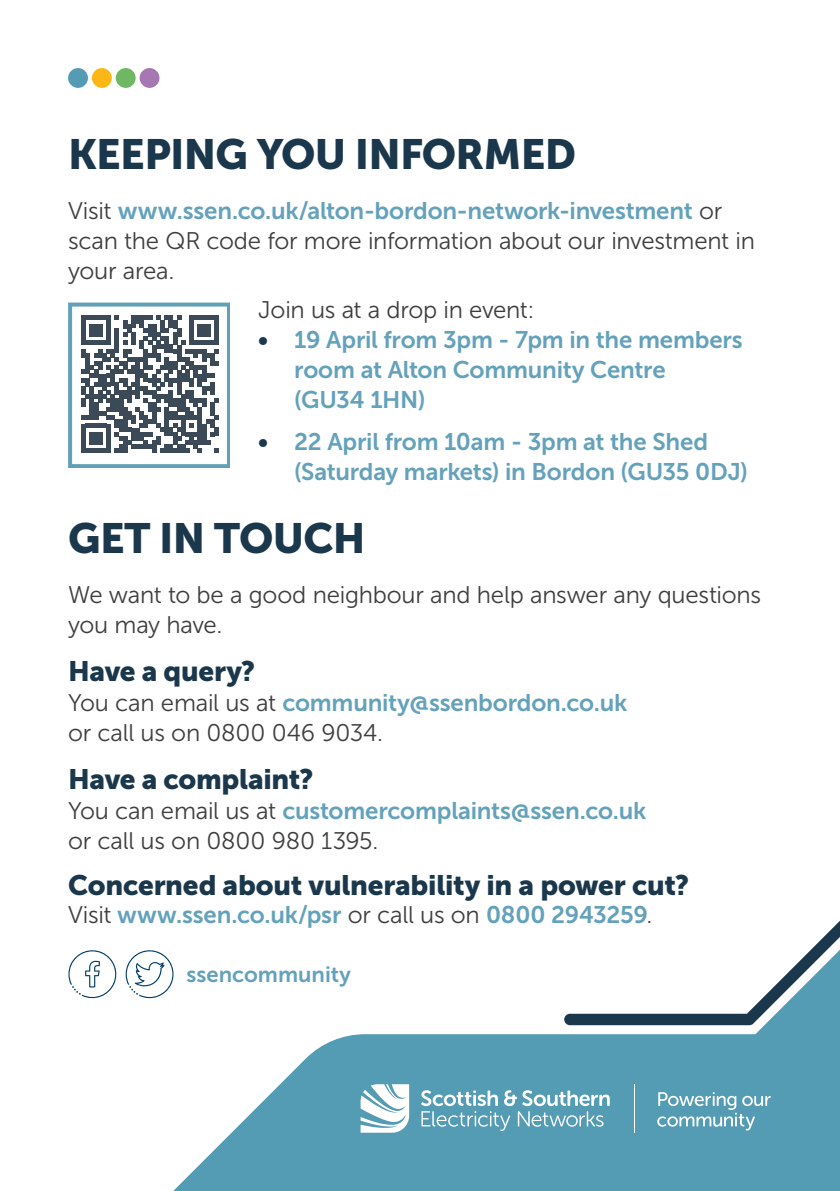
<style>
.page{position:relative;width:840px;height:1191px;background:#fff}
.page>*{position:absolute;margin:0;border:0;box-sizing:border-box;transform-origin:0 0}
.Title_dark_blue{font:42px "Museo Sans 900";letter-spacing:-.02em;color:#1a374b}
.Body_copy__black{font:28px "Museo Sans 900";letter-spacing:-.01em;color:#1a374b}
.Body_copy__black-2{font:24px/30px "Museo Sans 700";letter-spacing:-.01em;color:#64a1bb}
.Title_dark_blue-2{font:24px/30px "Museo Sans 300";letter-spacing:-.01em;color:#3e3e3f}
.Body_copy__black-3{font:24px/30px "Museo Sans 300";letter-spacing:-.01em;color:#3e3e3f}
.Social{font:22px "Museo Sans 700";color:#64a1bb}
.s1{font-family:"Museo Sans 700";color:#64a1bb}
.s2{color:#1a374b}
.s3{font-family:"Museo Sans 300";color:#3e3e3f}
</style>
<div class="page">
<div style="left:68px;top:68px;width:20px;height:20px;background:#549bb4;border-radius:50%"></div>
<div style="left:116px;top:68px;width:19px;height:20px;background:#70b764;border-radius:50%"></div>
<div style="left:139px;top:68px;width:20px;height:20px;background:#a677b3;border-radius:50%"></div>
<div style="left:92px;top:68px;width:20px;height:20px;background:#fcb615;border-radius:50%"></div>
<svg style="left:148px;top:998px;width:691px;height:193px;fill:#549bb4"></svg>
<svg style="left:564px;top:922px;width:275px;height:103px"></svg>
<hr style="left:633px;top:1084px;width:1px;height:48px;background:#fff">
<svg style="left:657px;top:1092px;width:113px;height:38px;background:#77afc3"></svg>
<svg style="left:360px;top:1084px;width:49px;height:48px"></svg>
<svg style="left:421px;top:1090px;width:188px;height:41px;background:#7cb2c5"></svg>
<svg style="left:68px;top:950px;width:48px;height:48px"></svg>
<svg style="left:125px;top:950px;width:49px;height:48px"></svg>
<svg style="left:68px;top:302px;width:161px;height:165px"></svg>
<p class="Title_dark_blue" style="left:68px;top:130px;width:509px">KEEPING YOU INFORMED</p>
<p class="Title_dark_blue-2" style="left:68px;top:196px;width:688px">Visit <span class="s1">www.ssen.co.uk/alton-bordon-network-investment</span> or scan the QR code for more information about our investment in your area.</p>
<p class="Body_copy__black-3" style="left:258px;top:295px;width:277px">Join us at a drop in event:</p>
<p class="Body_copy__black-2" style="left:294px;top:325px;width:450px;text-indent:-36px"><span class="s2">•</span> 19 April from 3pm - 7pm in the members room at Alton Community Centre<br>(GU34 1HN)</p>
<p class="Body_copy__black-2" style="left:294px;top:426px;width:455px;text-indent:-36px"><span class="s2">•</span> 22 April from 10am - 3pm at the Shed (Saturday markets) in Bordon (GU35 0DJ)</p>
<p class="Title_dark_blue" style="left:68px;top:515px;width:298px">GET IN TOUCH</p>
<p class="Title_dark_blue-2" style="left:68px;top:580px;width:694px">We want to be a good neighbour and help answer any questions you may have.</p>
<p class="Body_copy__black" style="left:68px;top:655px;width:188px">Have a query?</p>
<p class="Body_copy__black-3" style="left:68px;top:688px;width:560px">You can email us at <span class="s1">community@ssenbordon.co.uk </span>or call us on 0800 046 9034.</p>
<p class="Body_copy__black" style="left:68px;top:763px;width:247px">Have a complaint?</p>
<p class="Body_copy__black-3" style="left:68px;top:796px;width:579px">You can email us at <span class="s1">customercomplaints@ssen.co.uk </span>or call us on 0800 980 1395.</p>
<p class="Body_copy__black" style="left:68px;top:869px;width:622px">Concerned about vulnerability in a power cut?</p>
<p class="Body_copy__black-2" style="left:68px;top:900px;width:585px"><span class="s3">Visit</span> www.ssen.co.uk/psr <span class="s3">or call us on</span> 0800 2943259<span class="s3">.</span></p>
<p class="Social" style="left:186px;top:962px;width:166px">ssencommunity</p>
</div>
